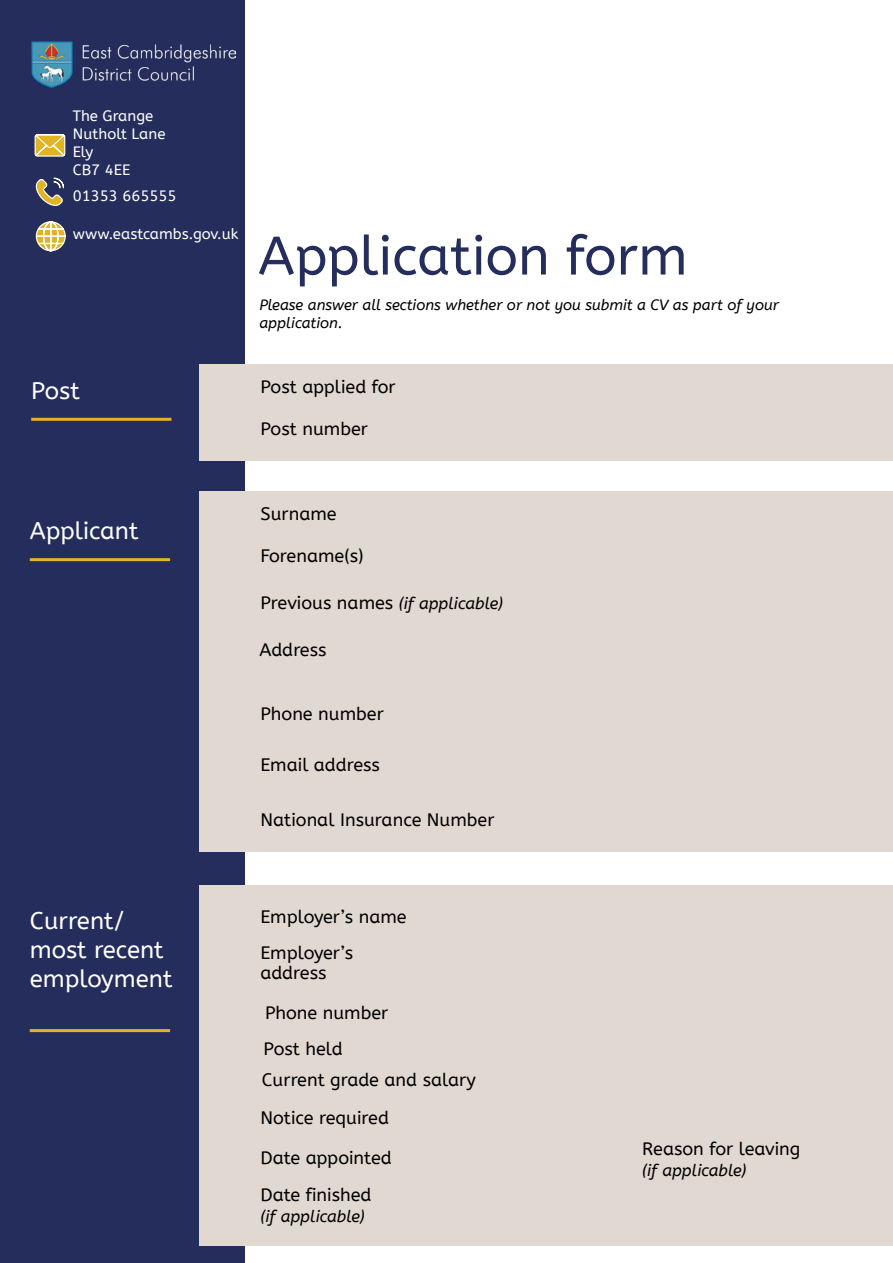
<style>
.page{position:relative;width:893px;height:1263px;background:#fff}
.page>*{position:absolute;margin:0;border:0;box-sizing:border-box;transform-origin:0 0}
.t1{font:54.15px "A Bee Zee";color:#242d5b}
.t2{font:24px "A Bee Zee";color:#fff}
.body_text{font:18px "A Bee Zee";color:#000}
.body_text-2{font:italic 16.5px "A Bee Zee";color:#000}
.application_undertext{font:italic 15px/18px "A Bee Zee";color:#000}
.contact_info{font:15px "A Bee Zee";color:#fff}
.s1{font-style:normal;font-size:18px}
</style>
<div class="page">
<div style="left:0;top:0;width:245px;height:1263px;background:#242d5b"></div>
<div style="left:200px;top:365px;width:693px;height:96px;background:#e1d9d1"></div>
<div style="left:200px;top:492px;width:693px;height:360px;background:#e1d9d1"></div>
<div style="left:200px;top:885px;width:693px;height:361px;background:#e1d9d1"></div>
<hr style="left:30px;top:1029px;width:140px;height:3px;background:#e2b325">
<hr style="left:30px;top:558px;width:140px;height:3px;background:#e2b325">
<hr style="left:31px;top:418px;width:140px;height:3px;background:#e2b325">
<svg style="left:35px;top:221px;width:31px;height:31px"></svg>
<svg style="left:35px;top:177px;width:30px;height:29px"></svg>
<svg style="left:34px;top:134px;width:32px;height:23px"></svg>
<img style="left:31px;top:41px;width:205px;height:46px">
<p class="contact_info" style="left:73px;top:107px;width:82px">The Grange</p>
<p class="contact_info" style="left:73px;top:125px;width:94px">Nutholt Lane</p>
<p class="contact_info" style="left:73px;top:143px;width:22px">Ely</p>
<p class="contact_info" style="left:73px;top:161px;width:59px">CB7 4EE</p>
<p class="contact_info" style="left:73px;top:187px;width:105px">01353 665555</p>
<p class="contact_info" style="left:73px;top:225px;width:167px">www.eastcambs.gov.uk</p>
<h1 class="t1" style="left:258px;top:225px;width:431px">Application form</h1>
<p class="application_undertext" style="left:259px;top:296px;width:521px">Please answer all sections whether or not you submit a CV as part of your application.</p>
<h2 class="t2" style="left:31px;top:377px;width:50px">Post</h2>
<p class="body_text" style="left:260px;top:376px;width:137px">Post applied for</p>
<p class="body_text" style="left:260px;top:418px;width:109px">Post number</p>
<h2 class="t2" style="left:30px;top:517px;width:110px">Applicant</h2>
<h2 class="t2" style="left:30px;top:907px;width:96px">Current/</h2>
<h2 class="t2" style="left:30px;top:936px;width:136px">most recent</h2>
<h2 class="t2" style="left:30px;top:965px;width:144px">employment</h2>
<p class="body_text" style="left:260px;top:503px;width:78px">Surname</p>
<p class="body_text" style="left:260px;top:545px;width:105px">Forename(s)</p>
<p class="body_text-2" style="left:260px;top:594px;width:244px"><span class="s1">Previous names</span> (if applicable)</p>
<p class="body_text" style="left:259px;top:639px;width:69px">Address</p>
<p class="body_text" style="left:260px;top:703px;width:125px">Phone number</p>
<p class="body_text" style="left:260px;top:755px;width:121px">Email address</p>
<p class="body_text" style="left:260px;top:809px;width:236px">National Insurance Number</p>
<p class="body_text" style="left:260px;top:906px;width:148px">Employer’s name</p>
<p class="body_text" style="left:260px;top:942px;width:94px">Employer’s</p>
<p class="body_text" style="left:260px;top:962px;width:68px">address</p>
<p class="body_text" style="left:265px;top:1002px;width:125px">Phone number</p>
<p class="body_text" style="left:264px;top:1039px;width:81px">Post held</p>
<p class="body_text" style="left:262px;top:1069px;width:215px">Current grade and salary</p>
<p class="body_text" style="left:260px;top:1107px;width:130px">Notice required</p>
<p class="body_text" style="left:260px;top:1147px;width:133px">Date appointed</p>
<p class="body_text" style="left:260px;top:1185px;width:113px">Date finished</p>
<p class="body_text-2" style="left:260px;top:1207px;width:106px">(if applicable)</p>
<p class="body_text" style="left:642px;top:1138px;width:160px">Reason for leaving</p>
<p class="body_text-2" style="left:642px;top:1160px;width:106px">(if applicable)</p>
</div>
